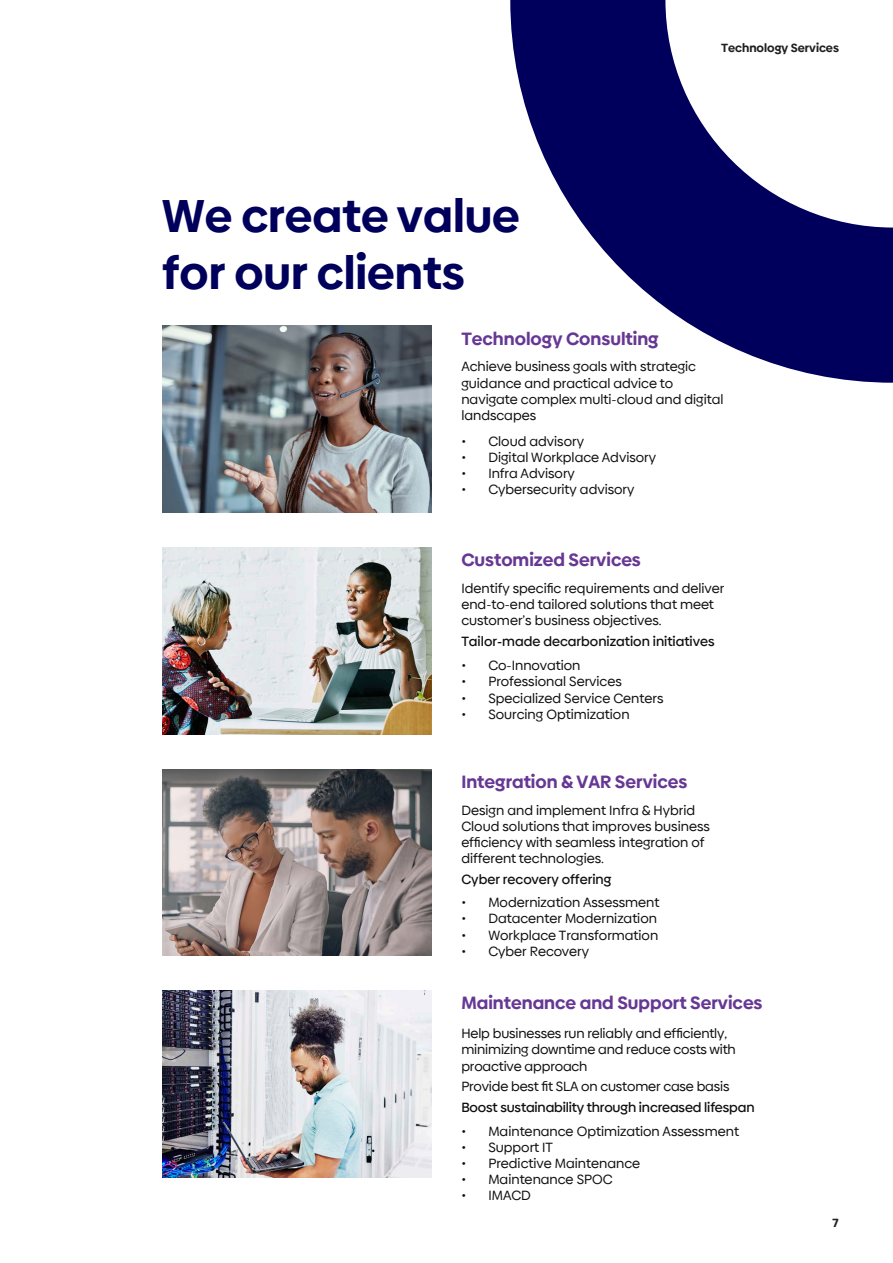
<style>
.page{position:relative;width:893px;height:1263px;background:#fff}
.page>*{position:absolute;margin:0;border:0;box-sizing:border-box;transform-origin:0 0}
.ID_Document{font:700 46.5px/57px "Biennale";color:#00005c}
.Title_H2_-_Raleway_S{font:700 18px "Biennale";color:#663894}
.Body_copy{font:13.5px/16.2px "Biennale";color:#0f0f0f}
.Body_copy-2{font:500 13.5px "Biennale";color:#0f0f0f}
.Body_copy-3{font:700 12px "Biennale";color:#231f20}
</style>
<div class="page">
<img style="left:162px;top:326px;width:270px;height:186px">
<img style="left:162px;top:547px;width:270px;height:187px">
<img style="left:162px;top:769px;width:270px;height:187px">
<img style="left:162px;top:991px;width:270px;height:186px">
<svg style="left:510px;top:0;width:383px;height:383px;fill:#00005c"></svg>
<p class="ID_Document" style="left:162px;top:187px;width:359px">We create value for our clients</p>
<h2 class="Title_H2_-_Raleway_S" style="left:461px;top:327px;width:199px">Technology Consulting</h2>
<p class="Body_copy-3" style="left:721px;top:40px;width:119px">Technology Services</p>
<p class="Body_copy" style="left:461px;top:359px;width:264px">Achieve business goals with strategic guidance and practical advice to navigate complex multi-cloud and digital landscapes</p>
<p class="Body_copy" style="left:461px;top:433px;width:124px">• Cloud advisory</p>
<p class="Body_copy" style="left:461px;top:449px;width:196px">• Digital Workplace Advisory</p>
<p class="Body_copy" style="left:461px;top:465px;width:115px">• Infra Advisory</p>
<p class="Body_copy" style="left:461px;top:481px;width:175px">• Cybersecurity advisory</p>
<h2 class="Title_H2_-_Raleway_S" style="left:461px;top:548px;width:181px">Customized Services</h2>
<p class="Body_copy" style="left:461px;top:580px;width:265px">Identify specific requirements and deliver end-to-end tailored solutions that meet customer’s business objectives.</p>
<p class="Body_copy-2" style="left:461px;top:633px;width:255px">Tailor-made decarbonization initiatives</p>
<p class="Body_copy" style="left:461px;top:657px;width:121px">• Co-Innovation</p>
<p class="Body_copy" style="left:461px;top:673px;width:162px">• Professional Services</p>
<p class="Body_copy" style="left:461px;top:690px;width:204px">• Specialized Service Centers</p>
<p class="Body_copy" style="left:461px;top:706px;width:170px">• Sourcing Optimization</p>
<h2 class="Title_H2_-_Raleway_S" style="left:461px;top:770px;width:227px">Integration &amp; VAR Services</h2>
<p class="Body_copy" style="left:461px;top:802px;width:250px">Design and implement Infra &amp; Hybrid Cloud solutions that improves business efficiency with seamless integration of different technologies.</p>
<p class="Body_copy-2" style="left:461px;top:871px;width:152px">Cyber recovery offering</p>
<p class="Body_copy" style="left:461px;top:894px;width:200px">• Modernization Assessment</p>
<p class="Body_copy" style="left:461px;top:910px;width:197px">• Datacenter Modernization</p>
<p class="Body_copy" style="left:461px;top:927px;width:198px">• Workplace Transformation</p>
<p class="Body_copy" style="left:461px;top:943px;width:129px">• Cyber Recovery</p>
<h2 class="Title_H2_-_Raleway_S" style="left:461px;top:991px;width:303px">Maintenance and Support Services</h2>
<p class="Body_copy" style="left:461px;top:1025px;width:276px">Help businesses run reliably and efficiently, minimizing downtime and reduce costs with proactive approach</p>
<p class="Body_copy" style="left:461px;top:1078px;width:270px">Provide best fit SLA on customer case basis</p>
<p class="Body_copy-2" style="left:461px;top:1098px;width:295px">Boost sustainability through increased lifespan</p>
<p class="Body_copy" style="left:461px;top:1122px;width:279px">• Maintenance Optimization Assessment</p>
<p class="Body_copy" style="left:461px;top:1139px;width:93px">• Support IT</p>
<p class="Body_copy" style="left:461px;top:1155px;width:180px">• Predictive Maintenance</p>
<p class="Body_copy" style="left:461px;top:1171px;width:153px">• Maintenance SPOC</p>
<p class="Body_copy" style="left:461px;top:1187px;width:71px">• IMACD</p>
<p class="Body_copy-3" style="left:832px;top:1215px;width:8px">7</p>
</div>
